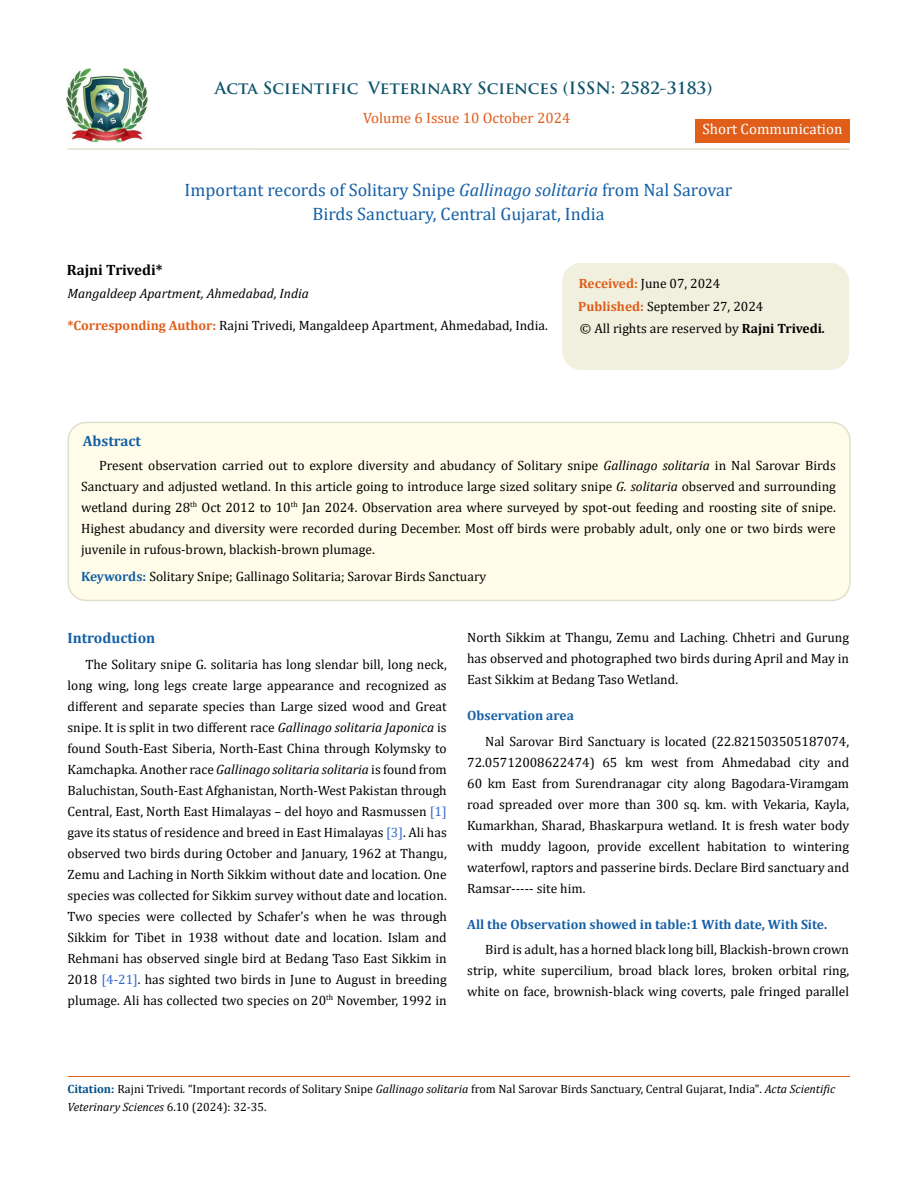
<style>
.page{position:relative;width:917px;height:1188px;background:#fff}
.page>*{position:absolute;margin:0;border:0;box-sizing:border-box;transform-origin:0 0}
.t1{font:18px/24px "Cambria";color:#1560a6;text-align:center}
.t2{font:700 16.5px "Trajan Pro";color:#0e546a}
.t3{font:15px "Cambria";color:#e05d1a}
.t4{font:700 15px "Cambria";color:#1560a6}
.t5{font:15px "Cambria";color:#fff}
.t6{font:700 15px "Cambria";color:#000}
.t7{font:13.5px/21px "Cambria";color:#000;text-align:justify}
.t8{font:700 13.5px "Cambria";color:#1560a6}
.t9{font:italic 13.5px "Cambria";color:#000}
.t10{font:12px/18px "Cambria";color:#000}
.s1{font-style:italic}
.s2{font-weight:700;color:#e05d1a}
.s3{font-weight:700}
.s4{font-weight:700;font-style:italic}
.s5{font-weight:700;color:#1560a6}
.s6{color:#36c}
.s7{font-weight:700;color:#035089}
</style>
<div class="page">
<img style="left:67px;top:68px;width:80px;height:74px">
<div style="left:695px;top:119px;width:154px;height:23px;background:#e05d1a"></div>
<div style="left:563px;top:264px;width:285px;height:105px;background:#f1f0de;border-radius:18px"></div>
<div style="left:562px;top:263px;width:287px;height:107px;border:2px solid #f1f0de;border-radius:18px"></div>
<div style="left:68px;top:422px;width:781px;height:178px;background:#fffde9;border-radius:18px"></div>
<div style="left:67px;top:422px;width:783px;height:179px;border:2px solid #e0dfcd;border-radius:18px"></div>
<hr style="left:68px;top:1076px;width:781px;height:1px;background:#e05d1a">
<hr style="left:67px;top:148px;width:782px;height:2px;background:#e0dfcd">
<p class="t2" style="left:215px;top:77px;width:499px">Acta Scientific Veterinary Sciences (ISSN: 2582-3183)</p>
<p class="t3" style="left:363px;top:109px;width:209px">Volume 6 Issue 10 October 2024</p>
<p class="t5" style="left:702px;top:120px;width:141px">Short Communication</p>
<h1 class="t1" style="left:185px;top:178px;width:549px">Important records of Solitary Snipe <span class="s1">Gallinago solitaria</span> from Nal Sarovar<br>Birds Sanctuary, Central Gujarat, India</h1>
<p class="t6" style="left:67px;top:260px;width:97px">Rajni Trivedi*</p>
<p class="t9" style="left:67px;top:284px;width:243px">Mangaldeep Apartment, Ahmedabad, India</p>
<p class="t7" style="left:67px;top:315px;width:482px"><span class="s2">*Corresponding Author:</span> Rajni Trivedi, Mangaldeep Apartment, Ahmedabad, India.</p>
<p class="t7" style="left:578px;top:272px;width:187px;line-height:23px"><span class="s2">Received:</span> June 07, 2024<br><span class="s2">Published:</span> September 27, 2024</p>
<p class="t7" style="left:580px;top:318px;width:247px">© All rights are reserved by <span class="s3">Rajni Trivedi</span><span class="s4">.</span></p>
<p class="t4" style="left:83px;top:430px;width:60px">Abstract</p>
<p class="t7" style="left:81px;top:455px;width:756px;text-indent:18px">Present observation carried out to explore diversity and abudancy of Solitary snipe <span class="s1">Gallinago solitaria</span> in Nal Sarovar Birds Sanctuary and adjusted wetland. In this article going to introduce large sized solitary snipe <span class="s1">G. solitaria</span> observed and surrounding wetland during 28<sup>th</sup> Oct 2012 to 10<sup>th</sup> Jan 2024. Observation area where surveyed by spot-out feeding and roosting site of snipe.<br>Highest abudancy and diversity were recorded during December. Most off birds were probably adult, only one or two birds were juvenile in rufous-brown, blackish-brown plumage.</p>
<p class="t7" style="left:81px;top:566px;width:407px"><span class="s5">Keywords:</span> Solitary Snipe; Gallinago Solitaria; Sarovar Birds Sanctuary</p>
<p class="t4" style="left:67px;top:628px;width:89px">Introduction</p>
<p class="t7" style="left:67px;top:654px;width:381px;text-indent:18px">The Solitary snipe G. solitaria has long slendar bill, long neck, long wing, long legs create large appearance and recognized as different and separate species than Large sized wood and Great snipe. It is split in two different race <span class="s1">Gallinago solitaria Japonica</span> is found South-East Siberia, North-East China through Kolymsky to Kamchapka. Another race <span class="s1">Gallinago solitaria solitaria</span> is found from Baluchistan, South-East Afghanistan, North-West Pakistan through Central, East, North East Himalayas – del hoyo and Rasmussen <span class="s6">[1] </span>gave its status of residence and breed in East Himalayas <span class="s6">[3]</span>. Ali has observed two birds during October and January, 1962 at Thangu, Zemu and Laching in North Sikkim without date and location. One species was collected for Sikkim survey without date and location.<br>Two species were collected by Schafer’s when he was through Sikkim for Tibet in 1938 without date and location. Islam and Rehmani has observed single bird at Bedang Taso East Sikkim in 2018 <span class="s6">[4-21]</span>. has sighted two birds in June to August in breeding plumage. Ali has collected two species on 20<sup>th</sup> November, 1992 in</p>
<p class="t7" style="left:467px;top:627px;width:383px">North Sikkim at Thangu, Zemu and Laching. Chhetri and Gurung has observed and photographed two birds during April and May in East Sikkim at Bedang Taso Wetland.</p>
<p class="t8" style="left:467px;top:706px;width:108px">Observation area</p>
<p class="t7" style="left:467px;top:731px;width:383px;text-indent:18px">Nal Sarovar Bird Sanctuary is located (22.821503505187074, 72.05712008622474) 65 km west from Ahmedabad city and 60 km East from Surendranagar city along Bagodara-Viramgam road spreaded over more than 300 sq. km. with Vekaria, Kayla, Kumarkhan, Sharad, Bhaskarpura wetland. It is fresh water body with muddy lagoon, provide excellent habitation to wintering waterfowl, raptors and passerine birds. Declare Bird sanctuary and Ramsar----- site him.</p>
<p class="t8" style="left:467px;top:915px;width:361px">All the Observation showed in table:1 With date, With Site.</p>
<p class="t7" style="left:467px;top:939px;width:383px;text-indent:18px">Bird is adult, has a horned black long bill, Blackish-brown crown strip, white supercilium, broad black lores, broken orbital ring, white on face, brownish-black wing coverts, pale fringed parallel</p>
<p class="t10" style="left:67px;top:1080px;width:769px"><span class="s7">Citation:</span> Rajni Trivedi<span class="s1">.</span> “Important records of Solitary Snipe <span class="s1">Gallinago solitaria</span> from Nal Sarovar Birds Sanctuary, Central Gujarat, India". <span class="s1">Acta Scientific<br>Veterinary Sciences</span> 6.10 (2024): 32-35.</p>
</div>
